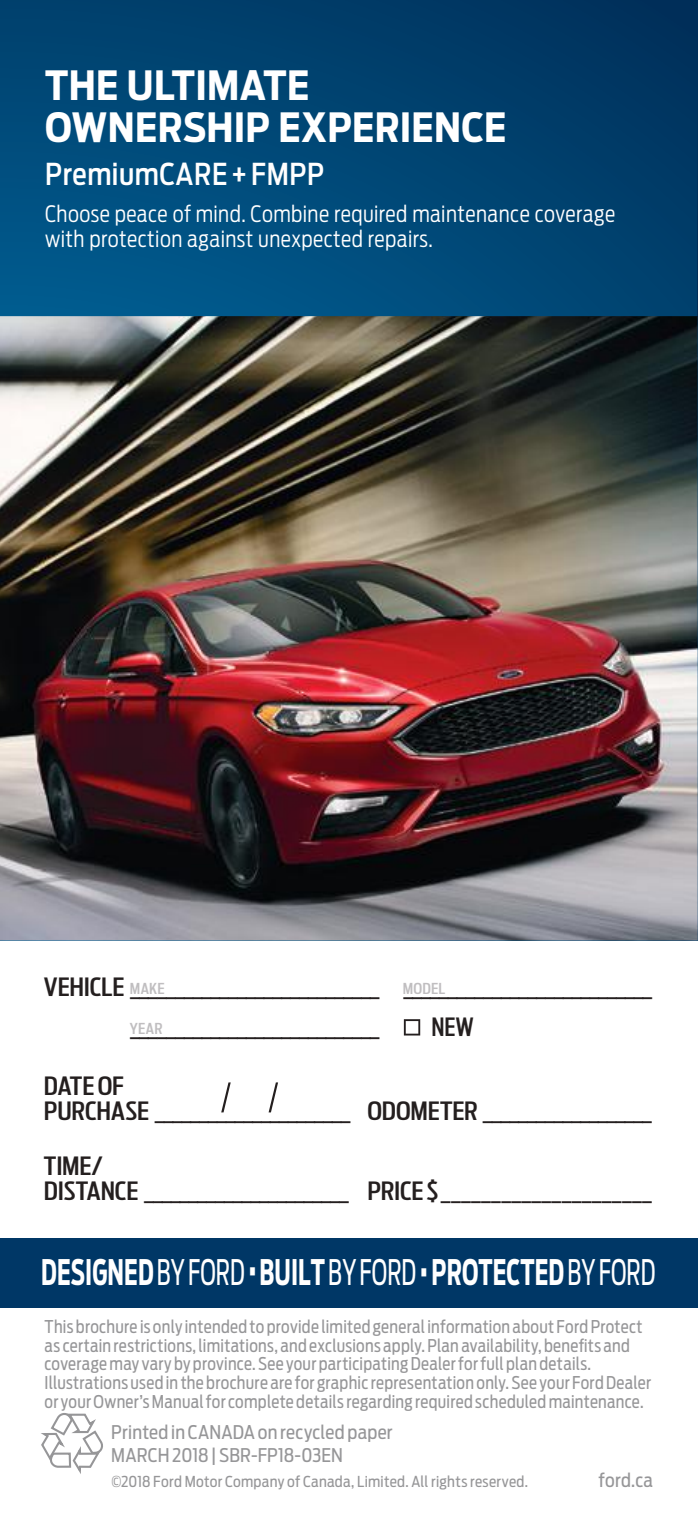
<style>
.page{position:relative;width:698px;height:1534px;background:#fff}
.page>*{position:absolute;margin:0;border:0;box-sizing:border-box;transform-origin:0 0}
.t1{font:700 40px/42.5px "Ford Antenna Cond";letter-spacing:.005em;color:#fff}
.t2{font:700 35px "Ford Antenna Cond";letter-spacing:.005em;color:#fff;scale:.7 1}
.t3{font:500 30px "Ford Antenna Cond";letter-spacing:.02em;color:#fff}
.t4{font:500 25px/25px "Ford Antenna Extra Cond";letter-spacing:-.005em;color:#241f1f;scale:1.2 1}
.t5{font:500 25px "Ford Antenna Extra Cond";letter-spacing:-.005em;color:#241f1f;scale:1.1 1}
.t6{font:300 22.5px/25px "Ford Antenna Cond";letter-spacing:.02em;color:#fff}
.t7{font:18.75px/22.5px "Ford Antenna Cond";letter-spacing:.01em;color:#969698}
.t8{font:17.5px/18.8px "Ford Antenna Cond";letter-spacing:.02em;color:#969698;scale:.95 1}
.t9{font:15px "Ford Antenna Cond";letter-spacing:.02em;color:#969698}
.t10{font:500 15px "Ford Antenna Extra Cond";letter-spacing:.015em;color:#c0bec0;scale:1.2 1}
.s1{font-size:15px;color:#c0bec0}
.s2{font-weight:400}
</style>
<div class="page">
<svg style="left:0;top:0;width:697px;height:316px;background:#004573"></svg>
<hr style="left:697px;top:0;width:1px;height:316px;background:#002f5a">
<div style="left:0;top:1238px;width:697px;height:69px;background:#003766"></div>
<img style="left:0;top:316px;width:697px;height:624px">
<svg style="left:221px;top:1082px;width:10px;height:30px"></svg>
<svg style="left:268px;top:1082px;width:10px;height:30px"></svg>
<svg style="left:404px;top:1019px;width:16px;height:16px"></svg>
<svg style="left:41px;top:1413px;width:62px;height:61px"></svg>
<h1 class="t1" style="left:45px;top:59px;width:463px">THE ULTIMATE<br>OWNERSHIP EXPERIENCE</h1>
<h3 class="t3" style="left:45px;top:148px;width:280px">PremiumCARE + FMPP</h3>
<p class="t6" style="left:45px;top:199px;width:571px">Choose peace of mind. Combine required maintenance coverage with protection against unexpected repairs.</p>
<h3 class="t4" style="left:44px;top:971px;width:102px">VEHICLE <span class="s1">MAKE</span></h3>
<h3 class="t4" style="left:131px;top:971px;width:435px">___ _________________________ ____________________________</h3>
<p class="t10" style="left:402px;top:975px;width:37px">MODEL</p>
<p class="t10" style="left:130px;top:1015px;width:29px">YEAR</p>
<h3 class="t4" style="left:131px;top:1011px;width:208px">___ _________________________</h3>
<h3 class="t5" style="left:431px;top:1005px;width:40px">NEW</h3>
<h3 class="t4" style="left:44px;top:1070px;width:256px">DATE OF<br>PURCHASE ______________________</h3>
<h3 class="t4" style="left:44px;top:1150px;width:255px">TIME/<br>DISTANCE _______________________</h3>
<h3 class="t4" style="left:367px;top:1095px;width:238px">ODOMETER ___________________</h3>
<h3 class="t4" style="left:367px;top:1175px;width:238px">PRICE $ _____________________</h3>
<h2 class="t2" style="left:41px;top:1240px;width:878px">DESIGNED<span class="s2">BYFORD</span>•BUILT<span class="s2">BYFORD</span>•PROTECTED<span class="s2">BYFORD</span></h2>
<p class="t8" style="left:45px;top:1314px;width:640px">This brochure is only intended to provide limited general information about Ford Protect as certain restrictions, limitations, and exclusions apply. Plan availability, benefits and coverage may vary by province. See your participating Dealer for full plan details.<br>Illustrations used in the brochure are for graphic representation only. See your Ford Dealer or your Owner’s Manual for complete details regarding required scheduled maintenance.</p>
<p class="t7" style="left:111px;top:1418px;width:283px">Printed in CANADA on recycled paper<br>MARCH 2018 | SBR-FP18-03EN</p>
<p class="t9" style="left:111px;top:1468px;width:418px">©2018 Ford Motor Company of Canada, Limited. All rights reserved.</p>
<p class="t7" style="left:598px;top:1466px;width:56px">ford.ca</p>
</div>
